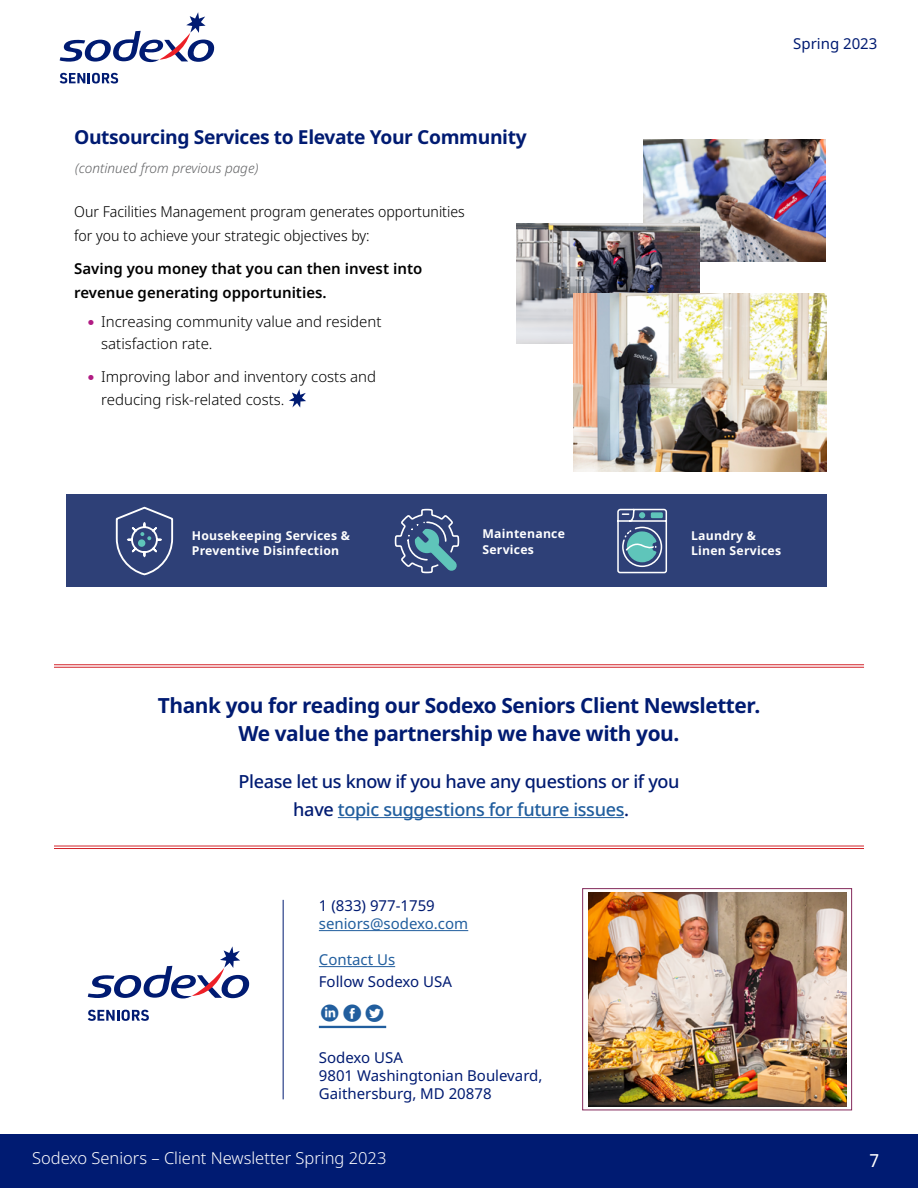
<style>
.page{position:relative;width:918px;height:1188px;background:#fff}
.page>*{position:absolute;margin:0;border:0;box-sizing:border-box;transform-origin:0 0}
.t1{font:31.5px "Social Circles";color:#215e9e}
.t2{font:700 20.85px "Noto Sans";letter-spacing:-.02em;color:#001b72}
.t3{font:700 19.2px "Noto Sans";letter-spacing:-.02em;color:#001b72}
.t4{font:500 18.15px/27.6px "Noto Sans";letter-spacing:-.02em;color:#001b72;text-align:center}
.t5{font:18px "Noto Sans Display";color:#fff}
.t6{font:300 16.5px "Noto Sans";color:#fff}
.t7{font:300 15px/22.5px "Noto Sans";color:#000}
.t8{font:15px/18px "Noto Sans";color:#001b72}
.t9{font:300 15px/24px "Noto Sans Display";color:#000}
.t10{font:600 15px/24px "Noto Sans";color:#000}
.t11{font:15px "Noto Sans";color:#215e9e}
.t12{font:italic 300 13.5px "Noto Sans";color:#616264}
.t13{font:700 12.3px/15.8px "Noto Sans";letter-spacing:.02em;color:#fff}
.s1{font-family:"Arboria";font-weight:900;color:#b11b83}
.s2{color:#215e9e}
</style>
<div class="page">
<div style="left:0;top:1134px;width:918px;height:54px;background:#001b72"></div>
<svg style="left:60px;top:12px;width:154px;height:51px"></svg>
<svg style="left:60px;top:73px;width:58px;height:11px"></svg>
<div style="left:582px;top:888px;width:270px;height:222px;border:1px solid #842a5b"></div>
<hr style="left:319px;top:930px;width:149px;height:1px;background:#215e9e">
<hr style="left:319px;top:966px;width:76px;height:1px;background:#215e9e">
<hr style="left:319px;top:1026px;width:67px;height:2px;background:#215e9e">
<hr style="left:283px;top:900px;width:1px;height:199px;background:#001b72">
<hr style="left:54px;top:846px;width:810px;height:1px;background:#d2232a">
<hr style="left:54px;top:848px;width:810px;height:1px;background:#d2232a">
<hr style="left:338px;top:817px;width:286px;height:1px;background:#215e9e">
<div style="left:66px;top:494px;width:760px;height:93px;background:#2e4077"></div>
<svg style="left:617px;top:508px;width:51px;height:66px"></svg>
<div style="left:651px;top:512px;width:12px;height:6px;border:2px solid #5fc5ba"></div>
<svg style="left:394px;top:508px;width:66px;height:66px"></svg>
<svg style="left:115px;top:506px;width:59px;height:70px"></svg>
<img style="left:643px;top:140px;width:182px;height:121px">
<img style="left:516px;top:224px;width:184px;height:119px">
<img style="left:573px;top:294px;width:254px;height:177px">
<svg style="left:88px;top:946px;width:161px;height:53px"></svg>
<svg style="left:88px;top:1010px;width:61px;height:11px"></svg>
<img style="left:588px;top:892px;width:258px;height:214px">
<hr style="left:54px;top:664px;width:810px;height:1px;background:#d2232a">
<hr style="left:54px;top:667px;width:810px;height:1px;background:#d2232a">
<svg style="left:289px;top:389px;width:17px;height:19px"></svg>
<p class="t3" style="left:74px;top:124px;width:454px">Outsourcing Services to Elevate Your Community</p>
<p class="t12" style="left:75px;top:158px;width:185px">(continued from previous page)</p>
<p class="t9" style="left:74px;top:200px;width:392px">Our Facilities Management program generates opportunities for you to achieve your strategic objectives by:</p>
<p class="t10" style="left:74px;top:257px;width:350px">Saving you money that you can then invest into revenue generating opportunities.</p>
<p class="t7" style="left:101px;top:310px;width:282px;text-indent:-13px"><span class="s1">•</span> Increasing community value and resident satisfaction rate.</p>
<p class="t7" style="left:101px;top:366px;width:277px;text-indent:-13px"><span class="s1">•</span> Improving labor and inventory costs and reducing risk-related costs.</p>
<p class="t8" style="left:793px;top:35px;width:86px">Spring 2023</p>
<p class="t13" style="left:192px;top:528px;width:160px">Housekeeping Services &amp;<br>Preventive Disinfection</p>
<p class="t13" style="left:482px;top:526px;width:84px">Maintenance<br>Services</p>
<p class="t13" style="left:691px;top:528px;width:92px">Laundry &amp;<br>Linen Services</p>
<p class="t2" style="left:158px;top:691px;width:604px">Thank you for reading our Sodexo Seniors Client Newsletter.</p>
<p class="t2" style="left:238px;top:718px;width:442px">We value the partnership we have with you.</p>
<p class="t4" style="left:238px;top:768px;width:443px">Please let us know if you have any questions or if you have <span class="s2">topic suggestions for future issues</span>.</p>
<p class="t8" style="left:319px;top:897px;width:118px">1 (833) 977-1759</p>
<p class="t11" style="left:319px;top:913px;width:151px">seniors@sodexo.com</p>
<p class="t11" style="left:319px;top:949px;width:78px">Contact Us</p>
<p class="t8" style="left:319px;top:973px;width:135px">Follow Sodexo USA</p>
<p class="t1" style="left:319px;top:994px;width:69px">lft</p>
<p class="t8" style="left:319px;top:1049px;width:225px">Sodexo USA<br>9801 Washingtonian Boulevard,<br>Gaithersburg, MD 20878</p>
<p class="t6" style="left:32px;top:1146px;width:356px">Sodexo Seniors – Client Newsletter Spring 2023</p>
<p class="t5" style="left:870px;top:1147px;width:11px">7</p>
</div>
